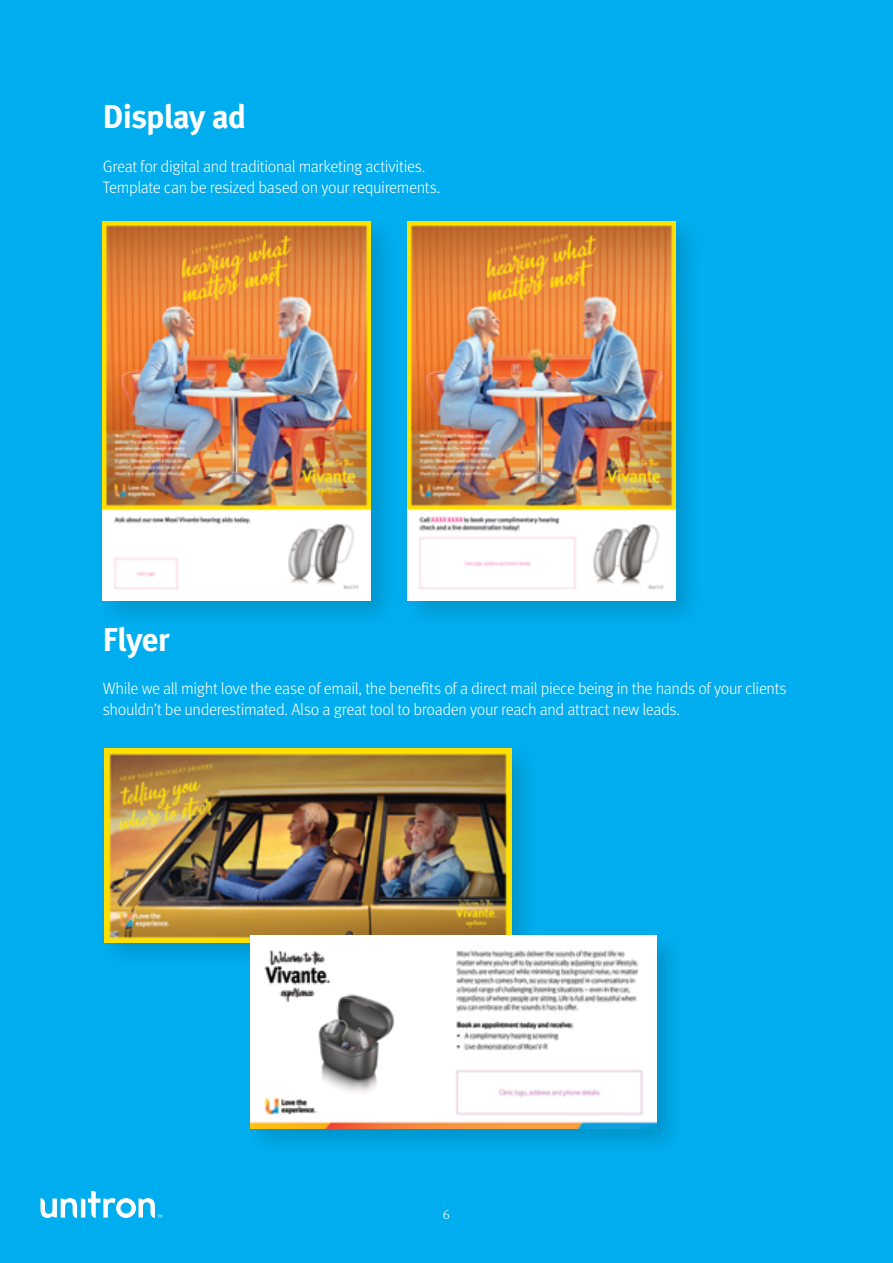
<style>
.page{position:relative;width:893px;height:1263px;background:#00aeef}
.page>*{position:absolute;margin:0;border:0;box-sizing:border-box;transform-origin:0 0}
.t1{font:700 33px "Meta OT";letter-spacing:-.03em;color:#fff}
.t2{font:300 16.5px/21px "Meta OT";letter-spacing:-.025em;color:#fff}
.t3{font:300 13.5px "Meta OT";color:#fff}
</style>
<div class="page">
<svg style="left:41px;top:1191px;width:121px;height:27px"></svg>
<div style="left:97px;top:740px;width:589px;height:417px;background:#000;opacity:.15"></div>
<img style="left:105px;top:748px;width:406px;height:194px">
<img style="left:250px;top:935px;width:407px;height:194px">
<div style="left:95px;top:214px;width:304px;height:415px;background:#000;opacity:.15"></div>
<img style="left:103px;top:222px;width:268px;height:378px">
<div style="left:400px;top:214px;width:304px;height:415px;background:#000;opacity:.15"></div>
<img style="left:408px;top:222px;width:267px;height:378px">
<h1 class="t1" style="left:103px;top:96px;width:145px">Display ad</h1>
<p class="t2" style="left:103px;top:156px;width:339px">Great for digital and traditional marketing activities.<br>Template can be resized based on your requirements.</p>
<h1 class="t1" style="left:103px;top:619px;width:68px">Flyer</h1>
<p class="t2" style="left:103px;top:678px;width:685px">While we all might love the ease of email, the benefits of a direct mail piece being in the hands of your clients shouldn’t be underestimated. Also a great tool to broaden your reach and attract new leads.</p>
<p class="t3" style="left:443px;top:1206px;width:9px">6</p>
</div>
